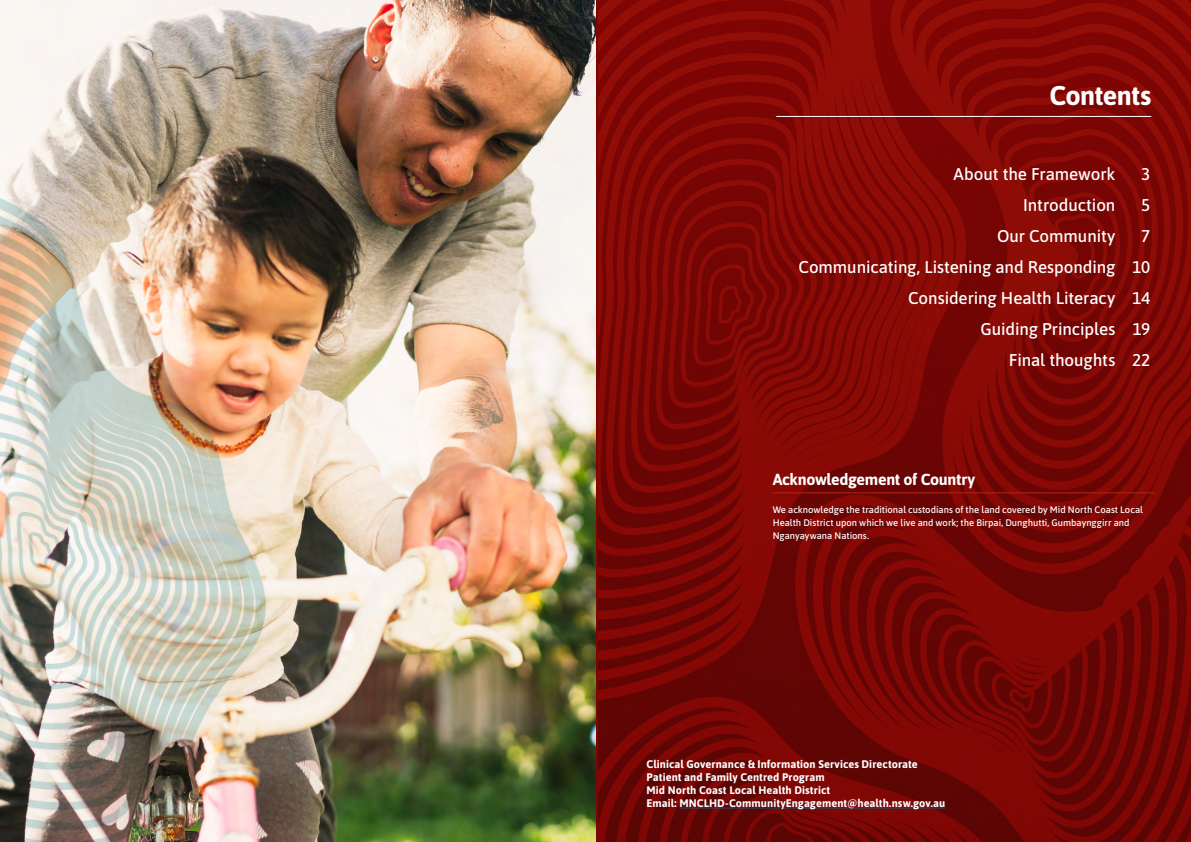
<style>
.page{position:relative;width:1191px;height:842px;background:#fff}
.page>*{position:absolute;margin:0;border:0;box-sizing:border-box;transform-origin:0 0}
.t1{font:700 27px "Asap";letter-spacing:-.025em;color:#fff}
.t2{font:500 17px/31px "Asap";letter-spacing:-.005em;color:#fff;text-align:right}
.t3{font:700 16px "Asap";letter-spacing:-.02em;color:#fff}
.t4{font:700 11px/13.2px "Asap";letter-spacing:.005em;color:#fff}
.t5{font:500 9.5px/13px "Asap";color:#fff}
</style>
<div class="page">
<svg style="left:596px;top:0;width:595px;height:842px;background:#7a0704"></svg>
<img style="left:0;top:0;width:595px;height:842px">
<hr style="left:776px;top:116px;width:375px;height:1px;background:#fff">
<hr style="left:679px;top:808px;width:266px;height:1px;background:#254a68">
<img style="left:0;top:78px;width:269px;height:764px">
<hr style="left:772px;top:493px;width:382px;height:1px;background:#b32517">
<h1 class="t1" style="left:1049px;top:76px;width:103px">Contents</h1>
<h2 class="t2" style="left:953px;top:157px;width:163px">About the Framework</h2>
<h2 class="t2" style="left:1141px;top:157px;width:11px">3</h2>
<h2 class="t2" style="left:1023px;top:188px;width:94px">Introduction</h2>
<h2 class="t2" style="left:1141px;top:188px;width:11px">5</h2>
<h2 class="t2" style="left:997px;top:219px;width:120px">Our Community</h2>
<h2 class="t2" style="left:798px;top:219px;width:353px">7<br>Communicating, Listening and Responding 10<br>Considering Health Literacy 14<br>Guiding Principles 19<br>Final thoughts 22</h2>
<h3 class="t3" style="left:772px;top:468px;width:204px">Acknowledgement of Country</h3>
<p class="t5" style="left:772px;top:502px;width:372px">We acknowledge the traditional custodians of the land covered by Mid North Coast Local<br>Health District upon which we live and work; the Birpai, Dunghutti, Gumbaynggirr and<br>Nganyaywana Nations.</p>
<p class="t4" style="left:646px;top:757px;width:300px">Clinical Governance &amp; Information Services Directorate Patient and Family Centred Program<br>Mid North Coast Local Health District<br>Email: MNCLHD-CommunityEngagement@health.nsw.gov.au</p>
</div>
